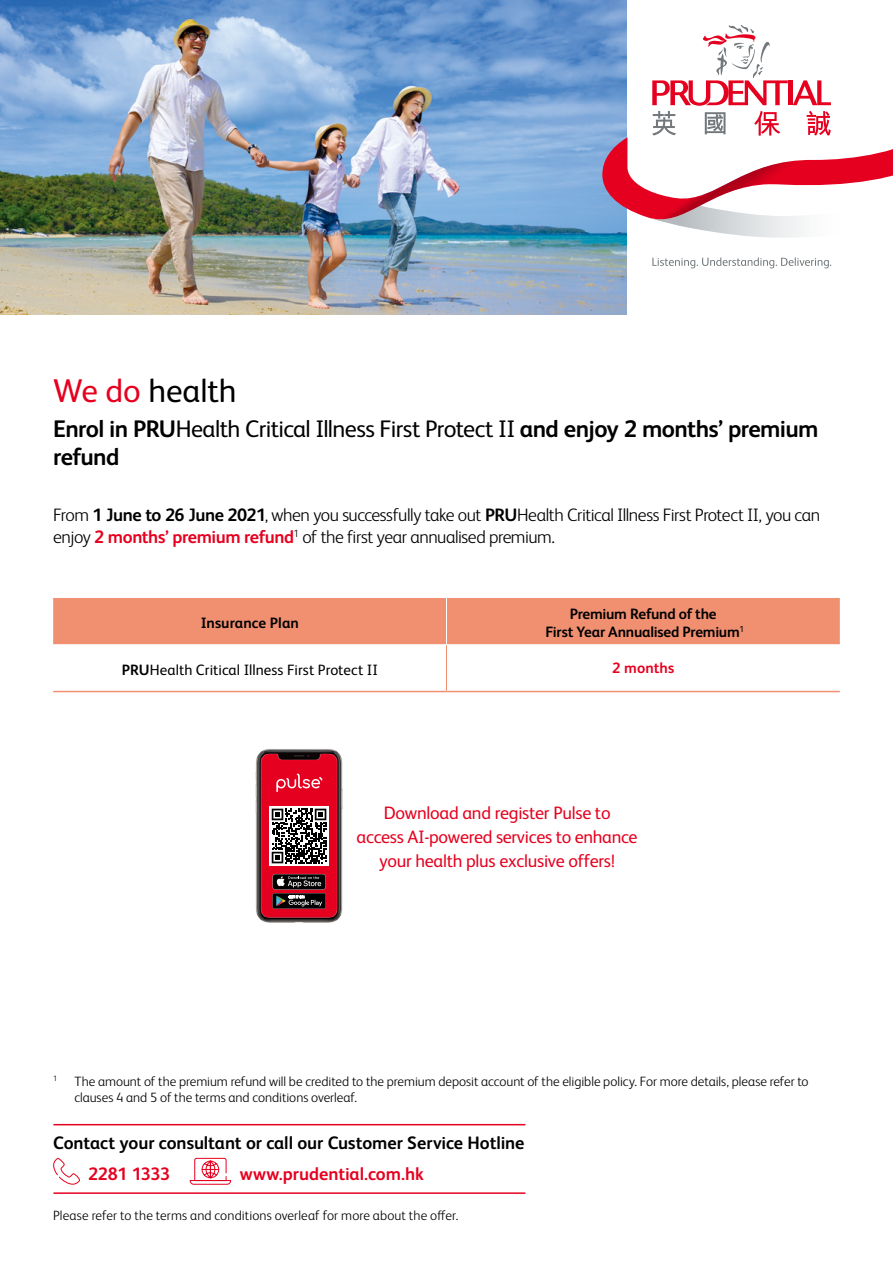
<style>
.page{position:relative;width:893px;height:1263px;background:#fff}
.page>*{position:absolute;margin:0;border:0;box-sizing:border-box;transform-origin:0 0}
.t1{font:33px "FS Albert Pro";letter-spacing:-.005em;color:#000}
.t2{font:700 24px/28.5px "FS Albert Pro";letter-spacing:-.025em;color:#000}
.t3{font:300 18px/22.5px "FS Albert Pro";letter-spacing:-.025em;color:#000}
.t4{font:18px/24px "FS Albert Pro";letter-spacing:-.015em;color:#e6001f;text-align:center}
.t5{font:700 18px "FS Albert Pro";letter-spacing:-.005em;color:#000}
.t6{font:700 18px "FS Albert Pro";letter-spacing:-.005em;color:#e6001f}
.t7{font:700 18px "FS Albert Pro";letter-spacing:-.03em;color:#e6001f}
.t8{font:700 15px/18px "FS Albert Pro";letter-spacing:-.015em;color:#000;text-align:center}
.t9{font:15px "FS Albert Pro";letter-spacing:.005em;color:#000}
.t10{font:700 15px "FS Albert Pro";letter-spacing:.005em;color:#000}
.t11{font:700 15px "FS Albert Pro";letter-spacing:.005em;color:#e6001f}
.t12{font:300 13.5px/16.5px "FS Albert Pro";color:#000}
.t13{font:300 7.8px "FS Albert Pro";color:#000}
.s1{color:#e6001f}
.s2{font-weight:400}
.s3{font-weight:700}
.s4{font-weight:700;color:#e6001f}
</style>
<div class="page">
<img style="left:0;top:0;width:627px;height:315px">
<svg style="left:652px;top:257px;width:179px;height:11px"></svg>
<svg style="left:602px;top:25px;width:291px;height:213px"></svg>
<div style="left:53px;top:598px;width:787px;height:46px;background:#f09071"></div>
<hr style="left:53px;top:691px;width:393px;height:1px;background:#f09071">
<hr style="left:446px;top:691px;width:394px;height:1px;background:#f09071">
<hr style="left:446px;top:598px;width:1px;height:46px;background:#fff">
<hr style="left:446px;top:645px;width:1px;height:46px;background:#f09071">
<hr style="left:53px;top:1192px;width:472px;height:2px;background:#e6001f">
<hr style="left:53px;top:1124px;width:472px;height:1px;background:#e6001f">
<svg style="left:53px;top:1158px;width:27px;height:27px"></svg>
<svg style="left:189px;top:1157px;width:43px;height:28px"></svg>
<img style="left:255px;top:749px;width:88px;height:174px">
<svg style="left:269px;top:806px;width:60px;height:60px"></svg>
<svg style="left:272px;top:809px;width:54px;height:54px"></svg>
<svg style="left:272px;top:874px;width:54px;height:35px;background:#493134"></svg>
<h1 class="t1" style="left:53px;top:367px;width:185px"><span class="s1">We do</span> health</h1>
<h2 class="t2" style="left:53px;top:413px;width:767px">Enrol in PRU<span class="s2">Health Critical Illness First Protect II</span> and enjoy 2 months’ premium refund</h2>
<h3 class="t3" style="left:53px;top:502px;width:768px">From <span class="s3">1 June to 26 June 2021</span>, when you successfully take out <span class="s3">PRU</span>Health Critical Illness First Protect II, you can enjoy <span class="s4">2 months’ premium refund</span><sup>1</sup> of the first year annualised premium.</h3>
<p class="t10" style="left:201px;top:612px;width:100px">Insurance Plan</p>
<p class="t8" style="left:545px;top:604px;width:200px">Premium Refund of the<br>First Year Annualised Premium<sup>1</sup></p>
<p class="t9" style="left:122px;top:659px;width:258px"><span class="s3">PRU</span>Health Critical Illness First Protect II</p>
<p class="t11" style="left:612px;top:658px;width:64px">2 months</p>
<h3 class="t4" style="left:357px;top:800px;width:282px">Download and register Pulse to<br>access AI-powered services to enhance your health plus exclusive offers!</h3>
<p class="t13" style="left:53px;top:1073px;width:6px">1</p>
<p class="t12" style="left:74px;top:1072px;width:736px">The amount of the premium refund will be credited to the premium deposit account of the eligible policy. For more details, please refer to clauses 4 and 5 of the terms and conditions overleaf.</p>
<h3 class="t5" style="left:53px;top:1130px;width:473px">Contact your consultant or call our Customer Service Hotline</h3>
<h3 class="t7" style="left:88px;top:1161px;width:84px">2281 1333</h3>
<h3 class="t6" style="left:240px;top:1161px;width:186px">www.prudential.com.hk</h3>
<p class="t12" style="left:53px;top:1207px;width:407px">Please refer to the terms and conditions overleaf for more about the offer.</p>
</div>
